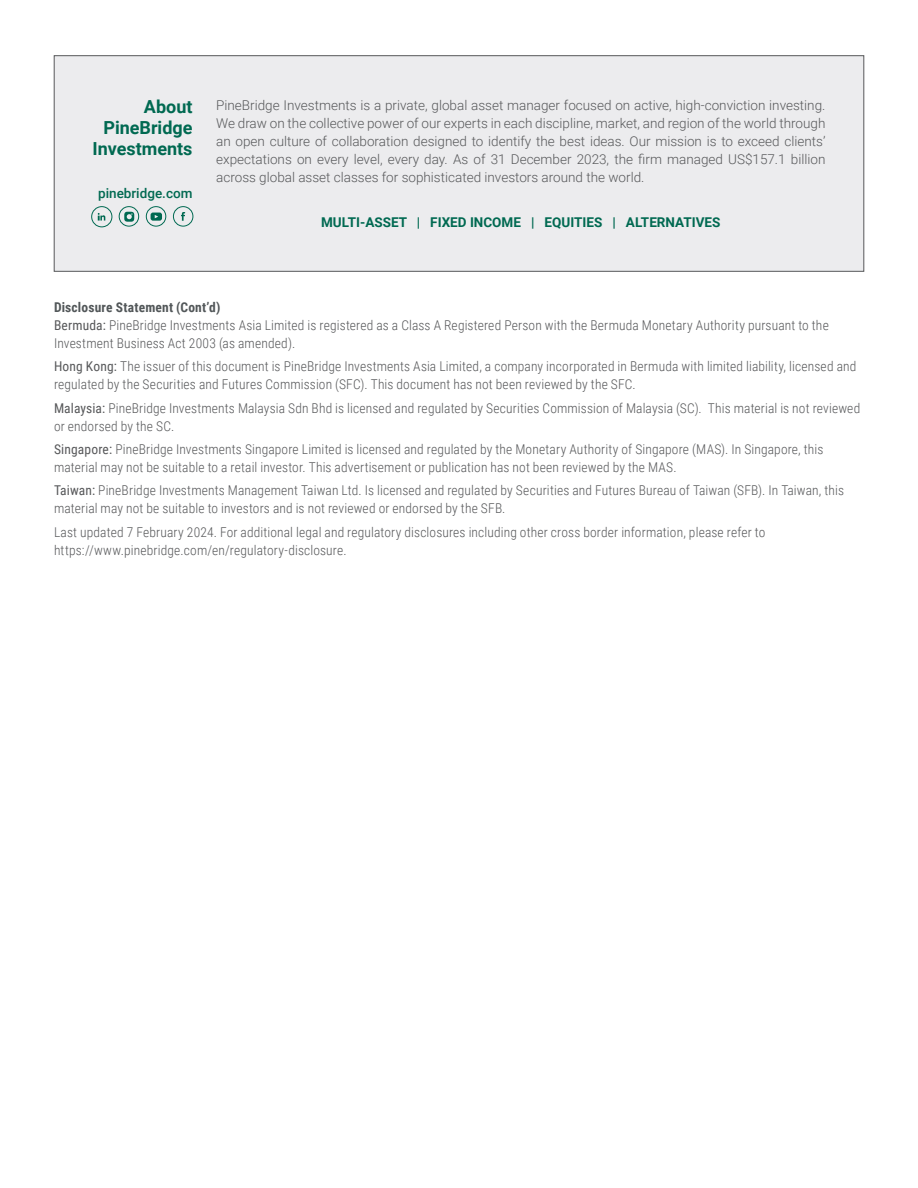
<style>
.page{position:relative;width:918px;height:1188px;background:#fff}
.page>*{position:absolute;margin:0;border:0;box-sizing:border-box;transform-origin:0 0}
.t1{font:700 18px "Roboto";color:#006951}
.GDS_Disclosure_9_10_Light{font:300 13.5px/18px "Roboto Condensed";letter-spacing:.01em;color:#57585a}
.About_PineBridge_Copy_Gray{font:300 13.5px/18px "Roboto";color:#57585a;text-align:justify}
.Asset_Class_Green{font:700 13.5px "Roboto";color:#006951}
.GDS_Disclosure_9_10_Light-2{font:700 13.5px "Roboto Condensed";letter-spacing:.015em;color:#525759}
.t2{font:500 13.5px "Roboto";color:#006951}
.s1{font-weight:400}
</style>
<div class="page">
<div style="left:54px;top:56px;width:810px;height:216px;background:#ececee;border:1px solid #57585a"></div>
<svg style="left:146px;top:207px;width:20px;height:19px"></svg>
<div style="left:146px;top:206px;width:20px;height:21px;border:1px solid #006951;border-radius:50%"></div>
<svg style="left:151px;top:213px;width:11px;height:8px"></svg>
<svg style="left:119px;top:207px;width:20px;height:19px"></svg>
<div style="left:119px;top:206px;width:20px;height:21px;border:1px solid #006951;border-radius:50%"></div>
<svg style="left:124px;top:212px;width:10px;height:10px"></svg>
<div style="left:173px;top:206px;width:20px;height:21px;border:1px solid #006951;border-radius:50%"></div>
<svg style="left:181px;top:212px;width:4px;height:9px"></svg>
<svg style="left:92px;top:207px;width:20px;height:20px"></svg>
<div style="left:91px;top:206px;width:21px;height:21px;border:1px solid #006951;border-radius:50%"></div>
<svg style="left:98px;top:213px;width:7px;height:8px"></svg>
<p class="t1" style="left:144px;top:94px;width:50px">About</p>
<p class="t1" style="left:103px;top:115px;width:91px">PineBridge</p>
<p class="t1" style="left:92px;top:136px;width:102px">Investments</p>
<p class="t2" style="left:98px;top:184px;width:96px">pinebridge.com</p>
<p class="About_PineBridge_Copy_Gray" style="left:216px;top:96px;width:611px">PineBridge Investments is a private, global asset manager focused on active, high-conviction investing.<br>We draw on the collective power of our experts in each discipline, market, and region of the world through an open culture of collaboration designed to identify the best ideas. Our mission is to exceed clients’ expectations on every level, every day. As of 31 December 2023, the firm managed US$157.1 billion across global asset classes for sophisticated investors around the world.</p>
<p class="Asset_Class_Green" style="left:321px;top:213px;width:401px">MULTI-ASSET | FIXED INCOME | EQUITIES | ALTERNATIVES</p>
<p class="GDS_Disclosure_9_10_Light-2" style="left:54px;top:298px;width:168px">Disclosure Statement (Cont’d)</p>
<p class="GDS_Disclosure_9_10_Light" style="left:54px;top:316px;width:776px"><span class="s1">Bermuda:</span> PineBridge Investments Asia Limited is registered as a Class A Registered Person with the Bermuda Monetary Authority pursuant to the<br>Investment Business Act 2003 (as amended).</p>
<p class="GDS_Disclosure_9_10_Light" style="left:54px;top:357px;width:804px"><span class="s1">Hong Kong:</span> The issuer of this document is PineBridge Investments Asia Limited, a company incorporated in Bermuda with limited liability, licensed and regulated by the Securities and Futures Commission (SFC). This document has not been reviewed by the SFC.</p>
<p class="GDS_Disclosure_9_10_Light" style="left:54px;top:398px;width:808px"><span class="s1">Malaysia:</span> PineBridge Investments Malaysia Sdn Bhd is licensed and regulated by Securities Commission of Malaysia (SC). This material is not reviewed or endorsed by the SC.</p>
<p class="GDS_Disclosure_9_10_Light" style="left:54px;top:440px;width:771px"><span class="s1">Singapore:</span> PineBridge Investments Singapore Limited is licensed and regulated by the Monetary Authority of Singapore (MAS). In Singapore, this material may not be suitable to a retail investor. This advertisement or publication has not been reviewed by the MAS.</p>
<p class="GDS_Disclosure_9_10_Light" style="left:54px;top:481px;width:792px"><span class="s1">Taiwan:</span> PineBridge Investments Management Taiwan Ltd. Is licensed and regulated by Securities and Futures Bureau of Taiwan (SFB). In Taiwan, this material may not be suitable to investors and is not reviewed or endorsed by the SFB.</p>
<p class="GDS_Disclosure_9_10_Light" style="left:54px;top:523px;width:713px">Last updated 7 February 2024. For additional legal and regulatory disclosures including other cross border information, please refer to https://www.pinebridge.com/en/regulatory-disclosure.</p>
</div>
